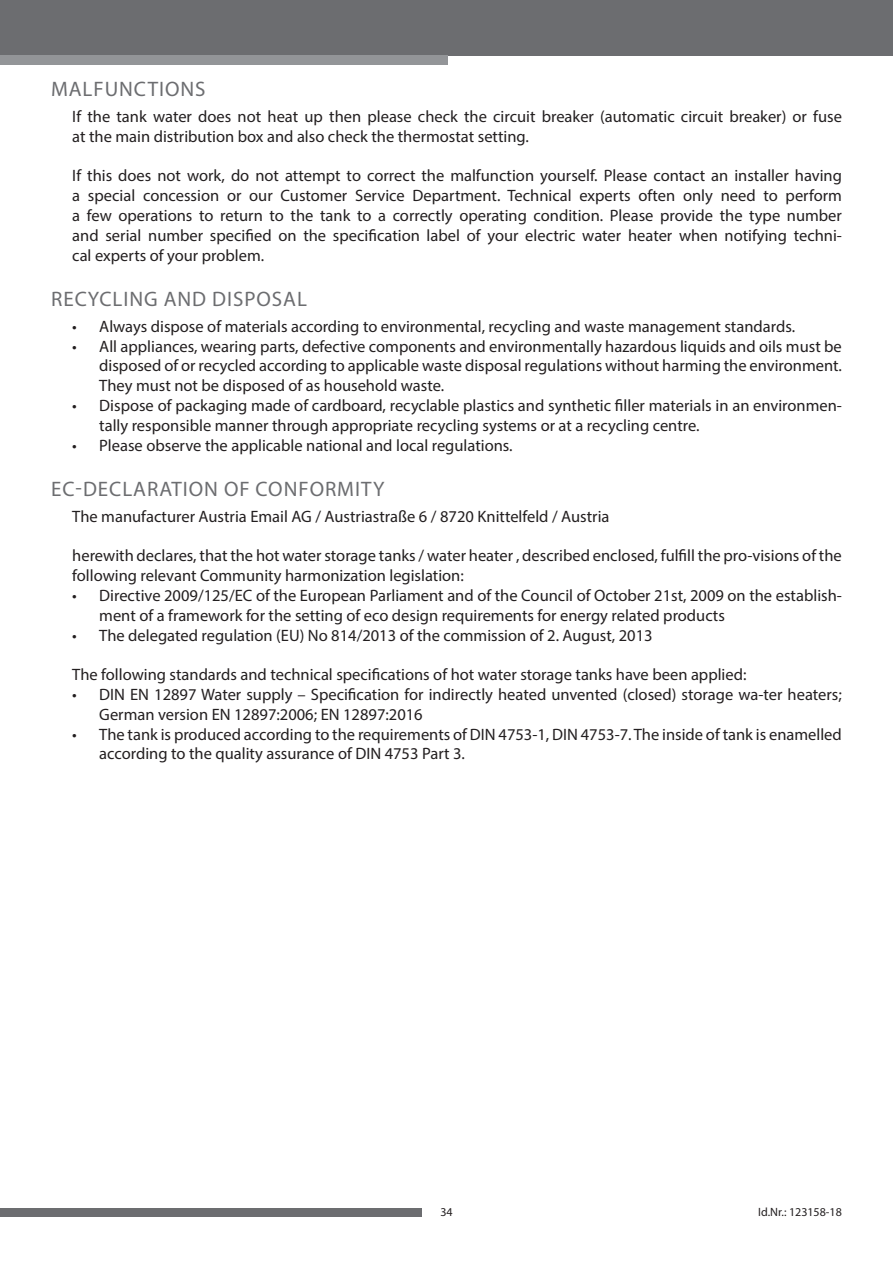
<style>
.page{position:relative;width:893px;height:1263px;background:#fff}
.page>*{position:absolute;margin:0;border:0;box-sizing:border-box;transform-origin:0 0}
.Helv__Überschrift_gr{font:21px "Myriad Pro";letter-spacing:.045em;color:#6c6d70}
.Helv__Einfacher_Absa{font:16.5px/19.8px "Myriad Pro";color:#231f20}
.t1{font:12px "Myriad Pro";color:#231f20}
</style>
<div class="page">
<div style="left:0;top:1208px;width:422px;height:9px;background:#6c6d70"></div>
<div style="left:0;top:0;width:893px;height:55px;background:#6c6d70"></div>
<div style="left:0;top:55px;width:447px;height:9px;background:#939598"></div>
<p class="Helv__Überschrift_gr" style="left:51px;top:76px;width:156px">MALFUNCTIONS</p>
<p class="Helv__Einfacher_Absa" style="left:72px;top:106px;width:771px">If the tank water does not heat up then please check the circuit breaker (automatic circuit breaker) or fuse at the main distribution box and also check the thermostat setting.</p>
<p class="Helv__Einfacher_Absa" style="left:72px;top:166px;width:771px;text-align:justify">If this does not work, do not attempt to correct the malfunction yourself. Please contact an installer having a special concession or our Customer Service Department. Technical experts often only need to perform a few operations to return to the tank to a correctly operating condition. Please provide the type number and serial number specified on the specification label of your electric water heater when notifying techni&shy;cal experts of your problem.</p>
<p class="Helv__Überschrift_gr" style="left:51px;top:286px;width:257px">RECYCLING AND DISPOSAL</p>
<p class="Helv__Einfacher_Absa" style="left:72px;top:316px;width:724px">• Always dispose of materials according to environmental, recycling and waste management standards.</p>
<p class="Helv__Einfacher_Absa" style="left:99px;top:336px;width:744px;text-align:justify;text-indent:-27px">• All appliances, wearing parts, defective components and environmentally hazardous liquids and oils must be disposed of or recycled according to applicable waste disposal regulations without harming the environment.<br>They must not be disposed of as household waste.</p>
<p class="Helv__Einfacher_Absa" style="left:99px;top:395px;width:744px;text-indent:-27px">• Dispose of packaging made of cardboard, recyclable plastics and synthetic filler materials in an environmen&shy;tally responsible manner through appropriate recycling systems or at a recycling centre.</p>
<p class="Helv__Einfacher_Absa" style="left:72px;top:435px;width:442px">• Please observe the applicable national and local regulations.</p>
<p class="Helv__Überschrift_gr" style="left:51px;top:476px;width:335px">EC-DECLARATION OF CONFORMITY</p>
<p class="Helv__Einfacher_Absa" style="left:72px;top:506px;width:539px">The manufacturer Austria Email AG / Austriastraße 6 / 8720 Knittelfeld / Austria</p>
<p class="Helv__Einfacher_Absa" style="left:72px;top:546px;width:771px">herewith declares, that the hot water storage tanks / water heater , described enclosed, fulfill the pro-visions of the following relevant Community harmonization legislation:</p>
<p class="Helv__Einfacher_Absa" style="left:99px;top:585px;width:744px;text-indent:-27px">• Directive 2009/125/EC of the European Parliament and of the Council of October 21st, 2009 on the establish&shy;ment of a framework for the setting of eco design requirements for energy related products</p>
<p class="Helv__Einfacher_Absa" style="left:72px;top:625px;width:582px">• The delegated regulation (EU) No 814/2013 of the commission of 2. August, 2013</p>
<p class="Helv__Einfacher_Absa" style="left:72px;top:664px;width:676px">The following standards and technical specifications of hot water storage tanks have been applied:</p>
<p class="Helv__Einfacher_Absa" style="left:99px;top:684px;width:744px;text-indent:-27px">• DIN EN 12897 Water supply – Specification for indirectly heated unvented (closed) storage wa-ter heaters;<br>German version EN 12897:2006; EN 12897:2016</p>
<p class="Helv__Einfacher_Absa" style="left:99px;top:724px;width:744px;text-indent:-27px">• The tank is produced according to the requirements of DIN 4753-1, DIN 4753-7. The inside of tank is enamelled according to the quality assurance of DIN 4753 Part 3.</p>
<p class="t1" style="left:440px;top:1204px;width:14px">34</p>
<p class="t1" style="left:758px;top:1205px;width:85px">Id.Nr.: 123158-18</p>
</div>
